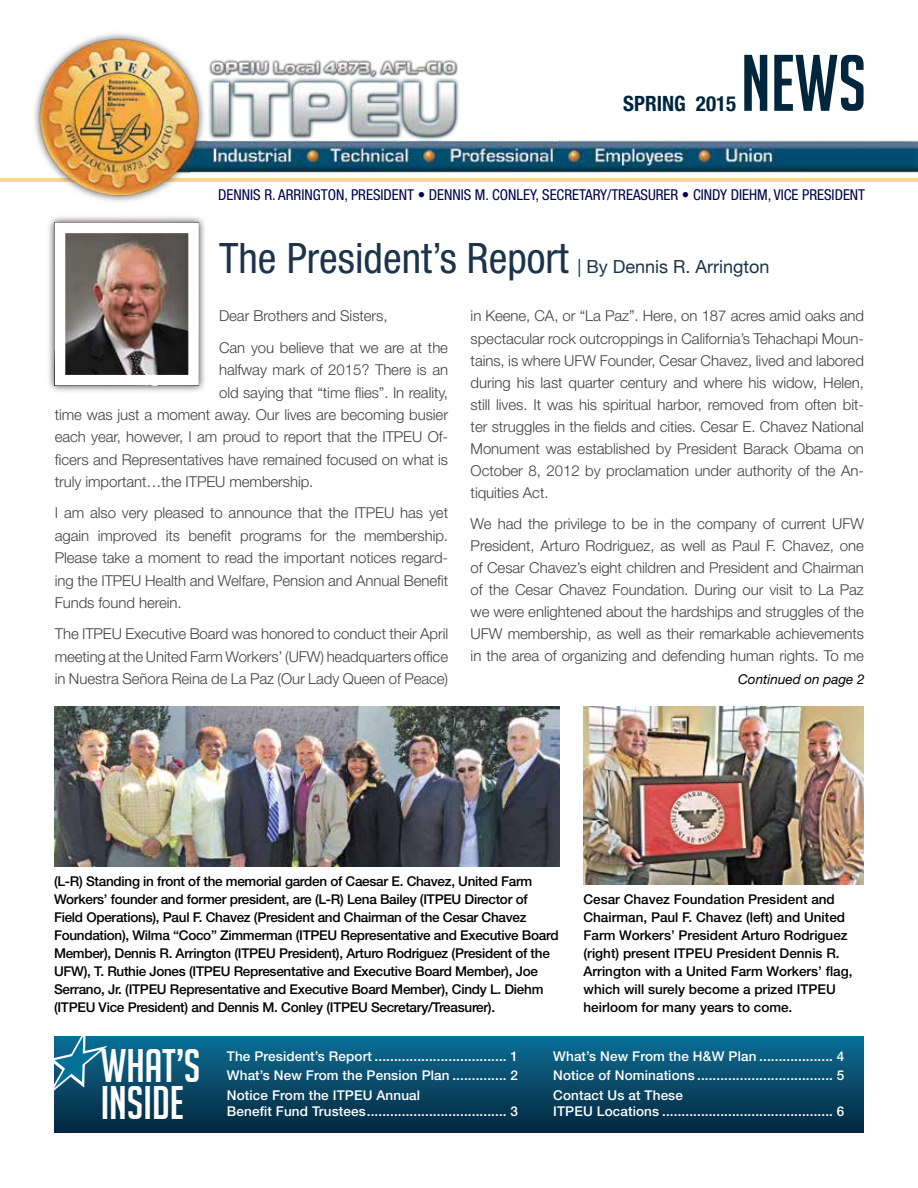
<style>
.page{position:relative;width:918px;height:1188px;background:#fff}
.page>*{position:absolute;margin:0;border:0;box-sizing:border-box;transform-origin:0 0}
.t1{font:78px "Big Noodle Titling";color:#00263e}
.t2{font:46.05px/36.3px "Big Noodle Titling";color:#fff}
.t3{font:condensed 42px "Helvetica Neue LT Std";color:#1c334a}
.t4{font:700 condensed 21px "Helvetica Neue";color:#00263e}
.t5{font:18px "Helvetica Neue";color:#1c334a}
.t6{font:300 15px/22px "Helvetica Neue";letter-spacing:-.005em;color:#414042;text-align:justify}
.t7{font:condensed 15px "Helvetica Neue LT Std";color:#00004f}
.t8{font:500 13.5px/18px "Helvetica Neue";letter-spacing:-.02em;color:#000}
.t9{font:500 13.5px/19.5px "Helvetica Neue";letter-spacing:.01em;color:#fff;text-align:justify}
.t10{font:500 13.5px/18px "Helvetica Neue";color:#000}
.t11{font:italic 13.5px "Helvetica Neue";color:#000}
</style>
<div class="page">
<div style="left:54px;top:1037px;width:810px;height:96px;background:linear-gradient(to bottom,#0b6e95,#04273e)"></div>
<div style="left:47px;top:215px;width:160px;height:178px;background:#000;opacity:.75"></div>
<img style="left:66px;top:234px;width:122px;height:140px">
<div style="left:55px;top:223px;width:144px;height:162px;border:10px solid #fff"></div>
<img style="left:0;top:33px;width:918px;height:200px">
<svg style="left:51px;top:1034px;width:69px;height:68px;background:#2e7390"></svg>
<img style="left:54px;top:706px;width:506px;height:160px">
<img style="left:584px;top:706px;width:280px;height:179px">
<h3 class="t4" style="left:623px;top:91px;width:115px">SPRING 2015</h3>
<h1 class="t1" style="left:741px;top:41px;width:127px">NEWS</h1>
<p class="t7" style="left:218px;top:186px;width:648px">DENNIS R. ARRINGTON, PRESIDENT • DENNIS M. CONLEY, SECRETARY/TREASURER • CINDY DIEHM, VICE PRESIDENT</p>
<h3 class="t3" style="left:219px;top:234px;width:351px">The President’s Report</h3>
<p class="t5" style="left:577px;top:256px;width:194px">| By Dennis R. Arrington</p>
<p class="t6" style="left:219px;top:300px;width:231px;line-height:31.3px">Dear Brothers and Sisters,<br>Can you believe that we are at the</p>
<p class="t6" style="left:219px;top:359px;width:231px">halfway mark of 2015? There is an</p>
<p class="t6" style="left:219px;top:381px;width:231px">old saying that “time flies”. In reality,</p>
<p class="t6" style="left:55px;top:403px;width:395px">time was just a moment away. Our lives are becoming busier</p>
<p class="t6" style="left:55px;top:426px;width:395px">each year, however, I am proud to report that the ITPEU Of-</p>
<p class="t6" style="left:55px;top:448px;width:395px">ficers and Representatives have remained focused on what is</p>
<p class="t6" style="left:55px;top:470px;width:260px">truly important…the ITPEU membership.</p>
<p class="t6" style="left:55px;top:502px;width:395px">I am also very pleased to announce that the ITPEU has yet again improved its benefit programs for the membership.<br>Please take a moment to read the important notices regard&shy;ing the ITPEU Health and Welfare, Pension and Annual Benefit Funds found herein.</p>
<p class="t6" style="left:55px;top:622px;width:395px">The ITPEU Executive Board was honored to conduct their April meeting at the United Farm Workers’ (UFW) headquarters office in Nuestra Señora Reina de La Paz (Our Lady Queen of Peace)</p>
<p class="t6" style="left:471px;top:305px;width:395px">in Keene, CA, or “La Paz”. Here, on 187 acres amid oaks and spectacular rock outcroppings in California’s Tehachapi Moun&shy;tains, is where UFW Founder, Cesar Chavez, lived and labored during his last quarter century and where his widow, Helen, still lives. It was his spiritual harbor, removed from often bit&shy;ter struggles in the fields and cities. Cesar E. Chavez National Monument was established by President Barack Obama on October 8, 2012 by proclamation under authority of the An&shy;tiquities Act.</p>
<p class="t6" style="left:471px;top:512px;width:395px">We had the privilege to be in the company of current UFW President, Arturo Rodriguez, as well as Paul F. Chavez, one of Cesar Chavez’s eight children and President and Chairman of the Cesar Chavez Foundation. During our visit to La Paz we were enlightened about the hardships and struggles of the UFW membership, as well as their remarkable achievements in the area of organizing and defending human rights. To me</p>
<p class="t11" style="left:738px;top:671px;width:128px">Continued on page 2</p>
<p class="t8" style="left:54px;top:872px;width:506px">(L-R) Standing in front of the memorial garden of Caesar E. Chavez, United Farm Workers’ founder and former president, are (L-R) Lena Bailey (ITPEU Director of Field Operations), Paul F. Chavez (President and Chairman of the Cesar Chavez Foundation), Wilma “Coco” Zimmerman (ITPEU Representative and Executive Board Member), Dennis R. Arrington (ITPEU President), Arturo Rodriguez (President of the UFW), T. Ruthie Jones (ITPEU Representative and Executive Board Member), Joe Serrano, Jr. (ITPEU Representative and Executive Board Member), Cindy L. Diehm (ITPEU Vice President) and Dennis M. Conley (ITPEU Secretary/Treasurer).</p>
<p class="t9" style="left:227px;top:1046px;width:293px">The President’s Report .................................. 1<br>What’s New From the Pension Plan .............. 2<br>Notice From the ITPEU Annual</p>
<p class="t9" style="left:227px;top:1101px;width:293px">Benefit Fund Trustees.................................... 3</p>
<p class="t10" style="left:584px;top:890px;width:271px">Cesar Chavez Foundation President and Chairman, Paul F. Chavez (left) and United Farm Workers’ President Arturo Rodriguez (right) present ITPEU President Dennis R.<br>Arrington with a United Farm Workers’ flag, which will surely become a prized ITPEU heirloom for many years to come.</p>
<h2 class="t2" style="left:101px;top:1048px;width:101px">WHAT’S<br>INSIDE</h2>
<p class="t9" style="left:553px;top:1046px;width:293px">What’s New From the H&amp;W Plan ................... 4<br>Notice of Nominations ................................... 5<br>Contact Us at These</p>
<p class="t9" style="left:553px;top:1101px;width:293px">ITPEU Locations ............................................ 6</p>
</div>
